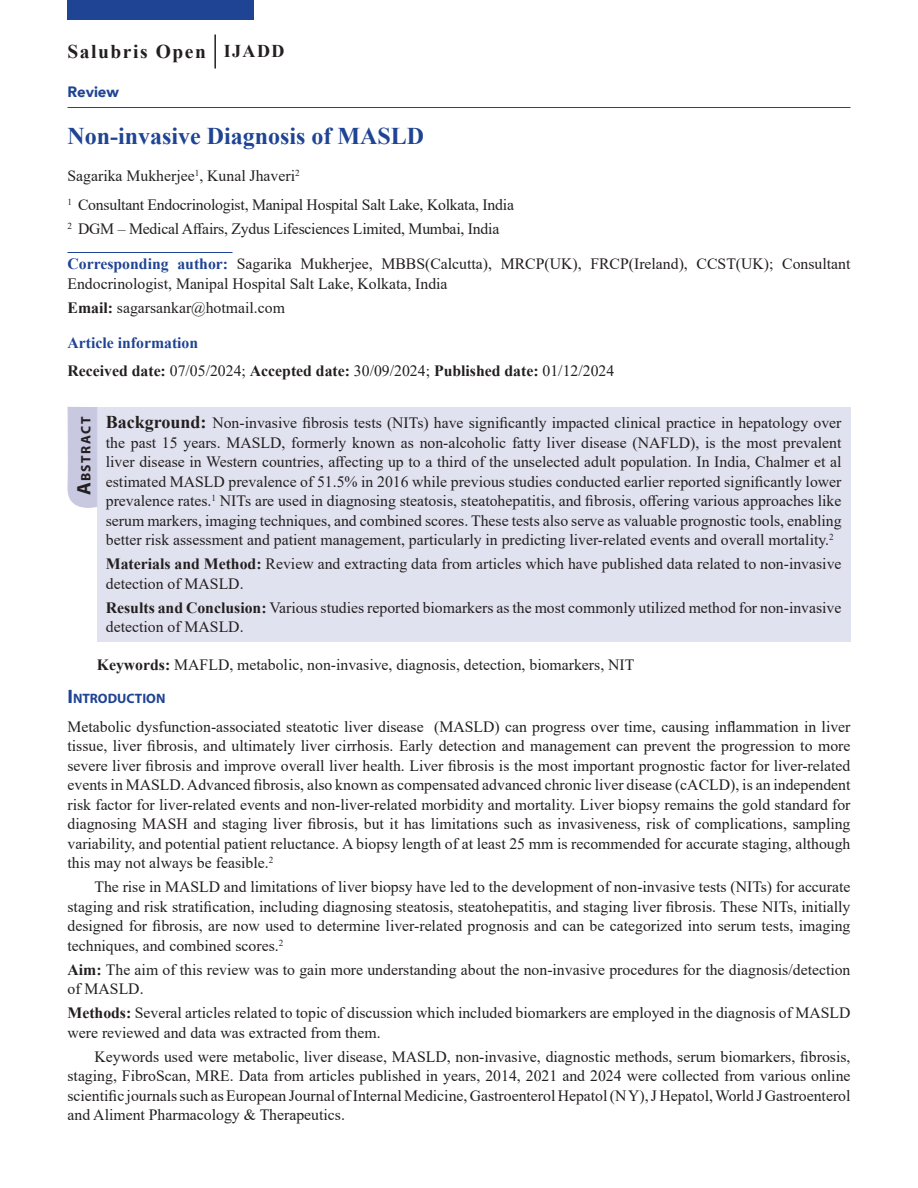
<style>
.page{position:relative;width:918px;height:1188px;background:#fff}
.page>*{position:absolute;margin:0;border:0;box-sizing:border-box;transform-origin:0 0}
.Article_Title{font:700 24px "Times New Roman";color:#1f4493}
.t1{font:700 19.5px "Times New Roman";letter-spacing:.08em;color:#231f20}
.t2{font:700 18px "Times New Roman";letter-spacing:.08em;color:#231f20}
.TX{font:15.75px/19.5px "Times New Roman";color:#231f20}
.TXT{font:15.75px/19.5px "Times New Roman";color:#231f20;text-align:justify}
.Aff{font:15.75px "Times New Roman";letter-spacing:-.015em;color:#231f20}
.t3{font:700 15.75px "Times New Roman";color:#231f20}
.Author{font:15.75px "Times New Roman";color:#231f20}
.t4{font:700 15.75px "Times New Roman";color:#1f4493}
.t5{font:900 15px "Avenir";color:#1f4493}
.t6{font:700 13.65px "Myriad Pro";color:#1f4493}
.t7{font:700 13.65px "Myriad Pro";letter-spacing:.105em;color:#231f20}
.s1{font-weight:700;color:#1f4493}
.s2{font-weight:700}
.s3{font-weight:400}
.s4{font-weight:700;font-size:18px}
.s5{font-size:19.5px}
</style>
<div class="page">
<div style="left:68px;top:0;width:186px;height:19px;background:#1f4493"></div>
<hr style="left:214px;top:34px;width:2px;height:35px;background:#231f20">
<hr style="left:68px;top:107px;width:782px;height:1px;background:#1f4493">
<hr style="left:68px;top:252px;width:164px;height:1px;background:#1f4493">
<div style="left:97px;top:407px;width:753px;height:234px;background:#e1e2ef"></div>
<div style="left:67px;top:407px;width:30px;height:101px;background:#c8c8e1"></div>
<p class="t1" style="left:67px;top:38px;width:140px">Salubris Open</p>
<p class="t5" style="left:67px;top:79px;width:53px">Review</p>
<p class="t2" style="left:224px;top:38px;width:62px">IJADD</p>
<p class="Article_Title" style="left:68px;top:119px;width:358px">Non-invasive Diagnosis of MASLD</p>
<p class="Author" style="left:68px;top:165px;width:234px">Sagarika Mukherjee<sup>1</sup>, Kunal Jhaveri<sup>2</sup></p>
<p class="Aff" style="left:68px;top:194px;width:448px"><sup>1</sup> Consultant Endocrinologist, Manipal Hospital Salt Lake, Kolkata, India</p>
<p class="Aff" style="left:68px;top:217px;width:433px"><sup>2</sup> DGM – Medical Affairs, Zydus Lifesciences Limited, Mumbai, India</p>
<p class="TX" style="left:68px;top:254px;width:785px"><span class="s1">Corresponding author:</span> Sagarika Mukherjee, MBBS(Calcutta), MRCP(UK), FRCP(Ireland), CCST(UK); Consultant<br>Endocrinologist, Manipal Hospital Salt Lake, Kolkata, India</p>
<p class="TX" style="left:68px;top:297px;width:219px"><span class="s2">Email:</span> sagarsankar@hotmail.com</p>
<p class="t4" style="left:68px;top:331px;width:132px">Article information</p>
<p class="t3" style="left:68px;top:359px;width:548px">Received date: <span class="s3">07/05/2024;</span> Accepted date: <span class="s3">30/09/2024;</span> Published date: <span class="s3">01/12/2024</span></p>
<p class="TX" style="left:106px;top:413px;width:737px;text-align:justify"><span class="s4">Background:</span> Non-invasive fibrosis tests (NITs) have significantly impacted clinical practice in hepatology over the past 15 years. MASLD, formerly known as non-alcoholic fatty liver disease (NAFLD), is the most prevalent liver disease in Western countries, affecting up to a third of the unselected adult population. In India, Chalmer et al estimated MASLD prevalence of 51.5% in 2016 while previous studies conducted earlier reported significantly lower prevalence rates.<sup>1</sup> NITs are used in diagnosing steatosis, steatohepatitis, and fibrosis, offering various approaches like serum markers, imaging techniques, and combined scores. These tests also serve as valuable prognostic tools, enabling better risk assessment and patient management, particularly in predicting liver-related events and overall mortality.<sup>2</sup></p>
<p class="TX" style="left:106px;top:554px;width:737px"><span class="s2">Materials and Method:</span> Review and extracting data from articles which have published data related to non-invasive detection of MASLD.</p>
<p class="TX" style="left:106px;top:597px;width:737px"><span class="s2">Results and Conclusion:</span> Various studies reported biomarkers as the most commonly utilized method for non-invasive detection of MASLD.</p>
<p class="TX" style="left:97px;top:654px;width:539px"><span class="s2">Keywords:</span> MAFLD, metabolic, non-invasive, diagnosis, detection, biomarkers, NIT</p>
<h1 class="t7" style="left:77px;top:495px;width:80px;rotate:-90deg"><span class="s5">A</span>BSTRACT</h1>
<h1 class="t6" style="left:68px;top:690px;width:99px"><span class="s5">I</span> NTRODUCTION</h1>
<p class="TX" style="left:68px;top:716px;width:785px;text-align:justify">Metabolic dysfunction-associated steatotic liver disease (MASLD) can progress over time, causing inflammation in liver tissue, liver fibrosis, and ultimately liver cirrhosis. Early detection and management can prevent the progression to more severe liver fibrosis and improve overall liver health. Liver fibrosis is the most important prognostic factor for liver-related events in MASLD. Advanced fibrosis, also known as compensated advanced chronic liver disease (cACLD), is an independent risk factor for liver-related events and non-liver-related morbidity and mortality. Liver biopsy remains the gold standard for diagnosing MASH and staging liver fibrosis, but it has limitations such as invasiveness, risk of complications, sampling variability, and potential patient reluctance. A biopsy length of at least 25 mm is recommended for accurate staging, although this may not always be feasible.<sup>2</sup></p>
<p class="TXT" style="left:68px;top:877px;width:785px;text-indent:27px">The rise in MASLD and limitations of liver biopsy have led to the development of non-invasive tests (NITs) for accurate staging and risk stratification, including diagnosing steatosis, steatohepatitis, and staging liver fibrosis. These NITs, initially designed for fibrosis, are now used to determine liver-related prognosis and can be categorized into serum tests, imaging techniques, and combined scores.<sup>2</sup></p>
<p class="TX" style="left:68px;top:959px;width:785px"><span class="s2">Aim:</span> The aim of this review was to gain more understanding about the non-invasive procedures for the diagnosis/detection of MASLD.</p>
<p class="TX" style="left:68px;top:1003px;width:785px"><span class="s2">Methods:</span> Several articles related to topic of discussion which included biomarkers are employed in the diagnosis of MASLD were reviewed and data was extracted from them.</p>
<p class="TXT" style="left:68px;top:1046px;width:785px;text-indent:27px">Keywords used were metabolic, liver disease, MASLD, non-invasive, diagnostic methods, serum biomarkers, fibrosis, staging, FibroScan, MRE. Data from articles published in years, 2014, 2021 and 2024 were collected from various online scientific journals such as European Journal of Internal Medicine, Gastroenterol Hepatol (N Y), J Hepatol, World J Gastroenterol and Aliment Pharmacology &amp; Therapeutics.</p>
</div>
